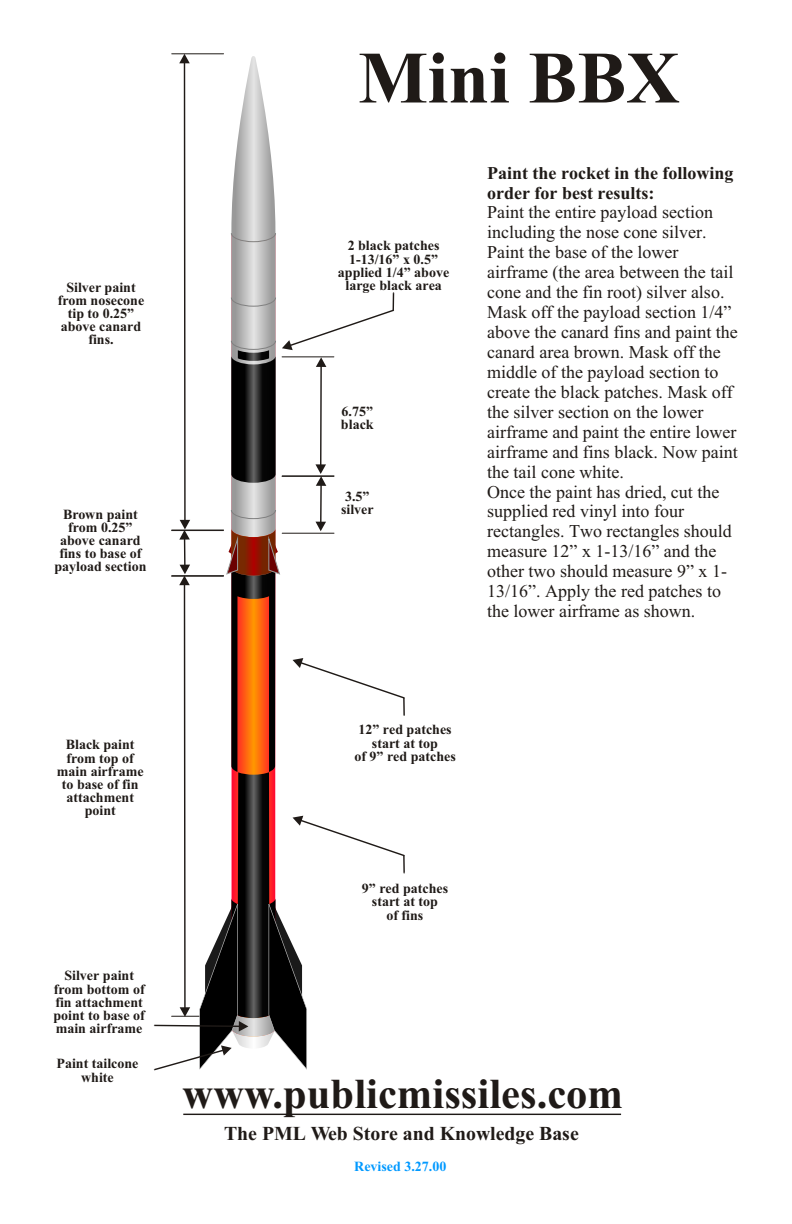
<style>
.page{position:relative;width:792px;height:1224px;background:#fff}
.page>*{position:absolute;margin:0;border:0;box-sizing:border-box;transform-origin:0 0}
.t1{font:700 73.8px "Times New Roman";color:#1f1a17}
.t2{font:700 42.6px "Times New Roman";color:#1f1a17}
.t3{font:700 19.8px "Times New Roman";color:#1f1a17}
.t4{font:18px/20px "Times New Roman";color:#1f1a17}
.t5{font:700 18px/20px "Times New Roman";color:#1f1a17}
.t6{font:700 14px/13.2px "Times New Roman";color:#1f1a17;text-align:center}
.t7{font:700 14px "Times New Roman";color:#09f}
</style>
<div class="page">
<hr style="left:183px;top:1114px;width:438px;height:1px;background:#1f1a17">
<img style="left:231px;top:56px;width:44px;height:177px">
<img style="left:231px;top:576px;width:45px;height:315px">
<img style="left:231px;top:242px;width:45px;height:285px">
<img style="left:231px;top:356px;width:45px;height:127px">
<svg style="left:231px;top:233px;width:45px;height:9px"></svg>
<svg style="left:231px;top:297px;width:45px;height:10px"></svg>
<svg style="left:231px;top:340px;width:45px;height:10px"></svg>
<svg style="left:231px;top:510px;width:45px;height:9px"></svg>
<img style="left:238px;top:350px;width:31px;height:11px">
<svg style="left:226px;top:527px;width:54px;height:49px;background:#995648"></svg>
<svg style="left:179px;top:54px;width:11px;height:9px"></svg>
<hr style="left:184px;top:63px;width:2px;height:458px;background:#1f1a17">
<hr style="left:172px;top:53px;width:52px;height:1px;background:#1f1a17">
<svg style="left:179px;top:520px;width:11px;height:20px"></svg>
<hr style="left:184px;top:539px;width:2px;height:26px;background:#1f1a17">
<hr style="left:172px;top:530px;width:52px;height:1px;background:#1f1a17">
<hr style="left:172px;top:576px;width:51px;height:1px;background:#1f1a17">
<hr style="left:320px;top:485px;width:2px;height:38px;background:#1f1a17">
<svg style="left:316px;top:522px;width:10px;height:9px"></svg>
<hr style="left:282px;top:533px;width:52px;height:1px;background:#1f1a17">
<svg style="left:316px;top:358px;width:10px;height:9px"></svg>
<hr style="left:320px;top:366px;width:2px;height:99px;background:#1f1a17">
<svg style="left:315px;top:464px;width:11px;height:22px"></svg>
<hr style="left:282px;top:357px;width:52px;height:1px;background:#1f1a17">
<hr style="left:282px;top:476px;width:52px;height:1px;background:#1f1a17">
<svg style="left:179px;top:565px;width:11px;height:20px"></svg>
<hr style="left:184px;top:584px;width:2px;height:424px;background:#1f1a17">
<hr style="left:172px;top:575px;width:52px;height:1px;background:#1f1a17">
<svg style="left:154px;top:891px;width:153px;height:179px"></svg>
<svg style="left:293px;top:658px;width:112px;height:58px"></svg>
<svg style="left:282px;top:292px;width:112px;height:58px"></svg>
<svg style="left:293px;top:816px;width:112px;height:58px"></svg>
<p class="t6" style="left:58px;top:282px;width:88px">Silver paint from nosecone tip to 0.25” above canard fins.</p>
<p class="t6" style="left:54px;top:509px;width:94px">Brown paint from 0.25” above canard fins to base of payload section</p>
<h1 class="t1" style="left:358px;top:53px;width:323px">Mini BBX</h1>
<p class="t6" style="left:338px;top:241px;width:113px">2 black patches<br>1-13/16” x 0.5” applied 1/4” above large black area</p>
<p class="t6" style="left:341px;top:406px;width:34px;text-align:left">6.75” black</p>
<p class="t6" style="left:341px;top:491px;width:34px;text-align:left">3.5” silver</p>
<p class="t5" style="left:487px;top:164px;width:248px">Paint the rocket in the following order for best results:</p>
<p class="t4" style="left:487px;top:204px;width:252px">Paint the entire payload section including the nose cone silver.<br>Paint the base of the lower airframe (the area between the tail cone and the fin root) silver also.<br>Mask off the payload section 1/4” above the canard fins and paint the canard area brown. Mask off the middle of the payload section to create the black patches. Mask off the silver section on the lower airframe and paint the entire lower airframe and fins black. Now paint the tail cone white.<br>Once the paint has dried, cut the supplied red vinyl into four rectangles. Two rectangles should measure 12” x 1-13/16” and the other two should measure 9” x 1-<br>13/16”. Apply the red patches to the lower airframe as shown.</p>
<p class="t6" style="left:57px;top:740px;width:88px">Black paint from top of main airframe to base of fin attachment point</p>
<p class="t6" style="left:53px;top:971px;width:93px">Silver paint from bottom of fin attachment point to base of main airframe</p>
<p class="t6" style="left:56px;top:1059px;width:84px">Paint tailcone white</p>
<p class="t6" style="left:354px;top:725px;width:103px">12” red patches start at top<br>of 9” red patches</p>
<p class="t6" style="left:362px;top:883px;width:88px">9” red patches start at top<br>of fins</p>
<h2 class="t2" style="left:183px;top:1079px;width:442px">www.publicmissiles.com</h2>
<p class="t3" style="left:224px;top:1127px;width:356px">The PML Web Store and Knowledge Base</p>
<p class="t7" style="left:354px;top:1162px;width:94px">Revised 3.27.00</p>
</div>
